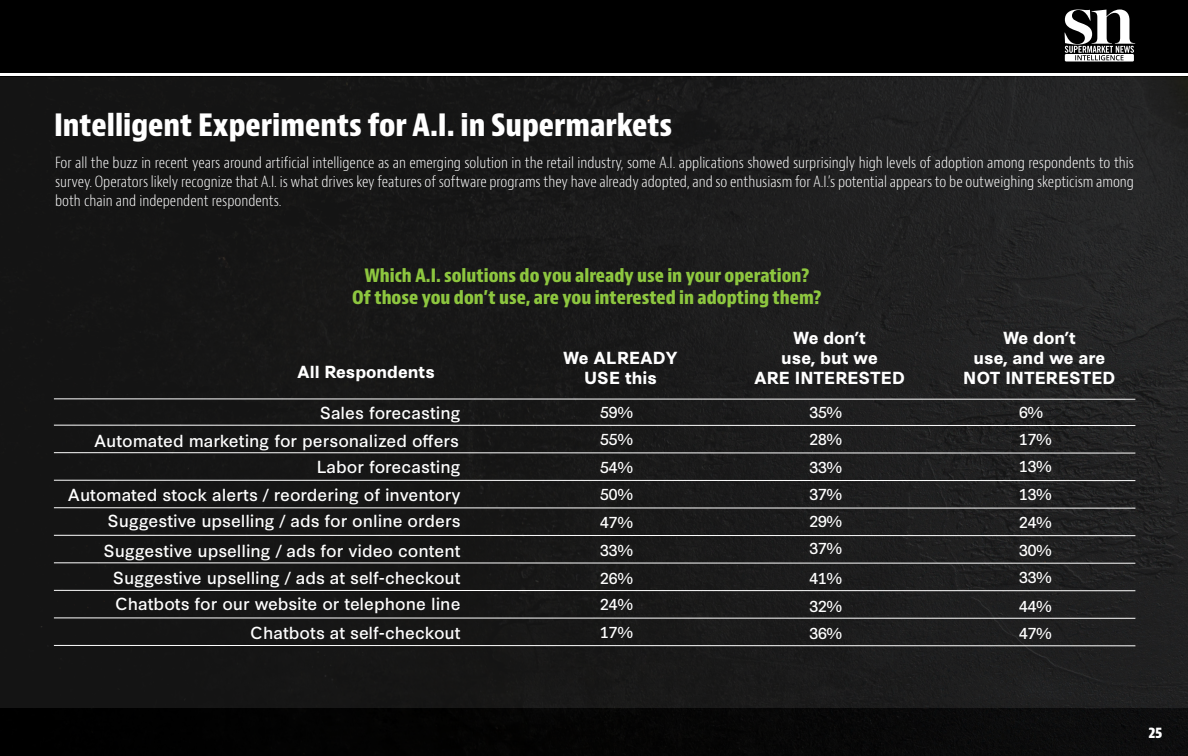
<style>
.page{position:relative;width:1188px;height:756px;background:#fff}
.page>*{position:absolute;margin:0;border:0;box-sizing:border-box;transform-origin:0 0}
.t1{font:700 condensed 30px "Bernino Sans";color:#fff}
.t2{font:700 condensed 18px/21.6px "Bernino Sans";color:#8dc63f;text-align:center}
.t3{font:16.5px/26.2px "Synthese";color:#fff}
.t4{font:700 16.5px/19.8px "Synthese";color:#fff;text-align:center}
.t5{font:300 condensed 15px/18.8px "Bernino Sans";color:#fff;text-align:justify}
.t6{font:15px/27.5px "Synthese";color:#fff}
.t7{font:700 condensed 15px "Bernino Sans";color:#fff}
</style>
<div class="page">
<div style="left:0;top:0;width:1188px;height:72px;background:#000"></div>
<div style="left:0;top:77px;width:1188px;height:679px;background:#000"></div>
<div style="left:0;top:77px;width:1188px;height:630px;background:linear-gradient(to right,#131212,#242424)"></div>
<hr style="left:54px;top:399px;width:1081px;height:1px;background:#fff">
<hr style="left:54px;top:425px;width:1081px;height:1px;background:#fff">
<hr style="left:54px;top:452px;width:1081px;height:1px;background:#fff">
<hr style="left:54px;top:480px;width:1081px;height:1px;background:#fff">
<hr style="left:54px;top:507px;width:1081px;height:1px;background:#fff">
<hr style="left:54px;top:535px;width:1081px;height:1px;background:#fff">
<hr style="left:54px;top:563px;width:1081px;height:1px;background:#fff">
<hr style="left:54px;top:590px;width:1081px;height:1px;background:#fff">
<hr style="left:54px;top:618px;width:1081px;height:1px;background:#fff">
<hr style="left:54px;top:645px;width:1081px;height:1px;background:#fff">
<svg style="left:1065px;top:10px;width:70px;height:52px"></svg>
<h1 class="t1" style="left:54px;top:107px;width:620px">Intelligent Experiments for A.I. in Supermarkets</h1>
<p class="t5" style="left:55px;top:154px;width:1080px">For all the buzz in recent years around artificial intelligence as an emerging solution in the retail industry, some A.I. applications showed surprisingly high levels of adoption among respondents to this survey. Operators likely recognize that A.I. is what drives key features of software programs they have already adopted, and so enthusiasm for A.I.’s potential appears to be outweighing skepticism among both chain and independent respondents.</p>
<p class="t2" style="left:352px;top:265px;width:471px">Which A.I. solutions do you already use in your operation?<br>Of those you don’t use, are you interested in adopting them?</p>
<p class="t4" style="left:297px;top:361px;width:139px">All Respondents</p>
<p class="t4" style="left:563px;top:347px;width:116px">We ALREADY<br>USE this</p>
<p class="t4" style="left:754px;top:327px;width:152px">We don’t<br>use, but we<br>ARE INTERESTED</p>
<p class="t4" style="left:963px;top:327px;width:154px">We don’t<br>use, and we are<br>NOT INTERESTED</p>
<p class="t3" style="left:320px;top:399px;width:142px">Sales forecasting</p>
<p class="t6" style="left:600px;top:398px;width:34px">59%</p>
<p class="t6" style="left:809px;top:398px;width:34px">35%</p>
<p class="t6" style="left:1019px;top:398px;width:25px">6%</p>
<p class="t3" style="left:94px;top:426px;width:368px;text-align:right">Automated marketing for personalized offers<br>Labor forecasting</p>
<p class="t3" style="left:104px;top:505px;width:359px;line-height:29.5px">Suggestive upselling / ads for online orders<br>Suggestive upselling / ads for video content</p>
<p class="t3" style="left:113px;top:563px;width:349px;line-height:26.7px">Suggestive upselling / ads at self-checkout<br>Chatbots for our website or telephone line</p>
<p class="t3" style="left:250px;top:618px;width:212px">Chatbots at self-checkout</p>
<p class="t3" style="left:68px;top:480px;width:394px">Automated stock alerts / reordering of inventory</p>
<p class="t6" style="left:600px;top:425px;width:34px">55%<br>54%</p>
<p class="t6" style="left:600px;top:479px;width:34px">50%</p>
<p class="t6" style="left:600px;top:508px;width:34px;text-align:justify">47% 33% 26%</p>
<p class="t6" style="left:600px;top:590px;width:34px">24%<br>17%</p>
<p class="t6" style="left:809px;top:425px;width:34px">28%<br>33%</p>
<p class="t6" style="left:809px;top:479px;width:34px">37%</p>
<p class="t6" style="left:809px;top:507px;width:34px">29%<br>37%</p>
<p class="t6" style="left:809px;top:563px;width:34px;text-align:justify">41% 32% 36%</p>
<p class="t6" style="left:1019px;top:425px;width:34px;line-height:27px">17%<br>13%</p>
<p class="t6" style="left:1019px;top:479px;width:34px">13%</p>
<p class="t6" style="left:1019px;top:508px;width:34px;text-align:justify">24% 30% 33%</p>
<p class="t6" style="left:1019px;top:591px;width:34px">44%<br>47%</p>
<p class="t7" style="left:1148px;top:723px;width:16px">25</p>
</div>
